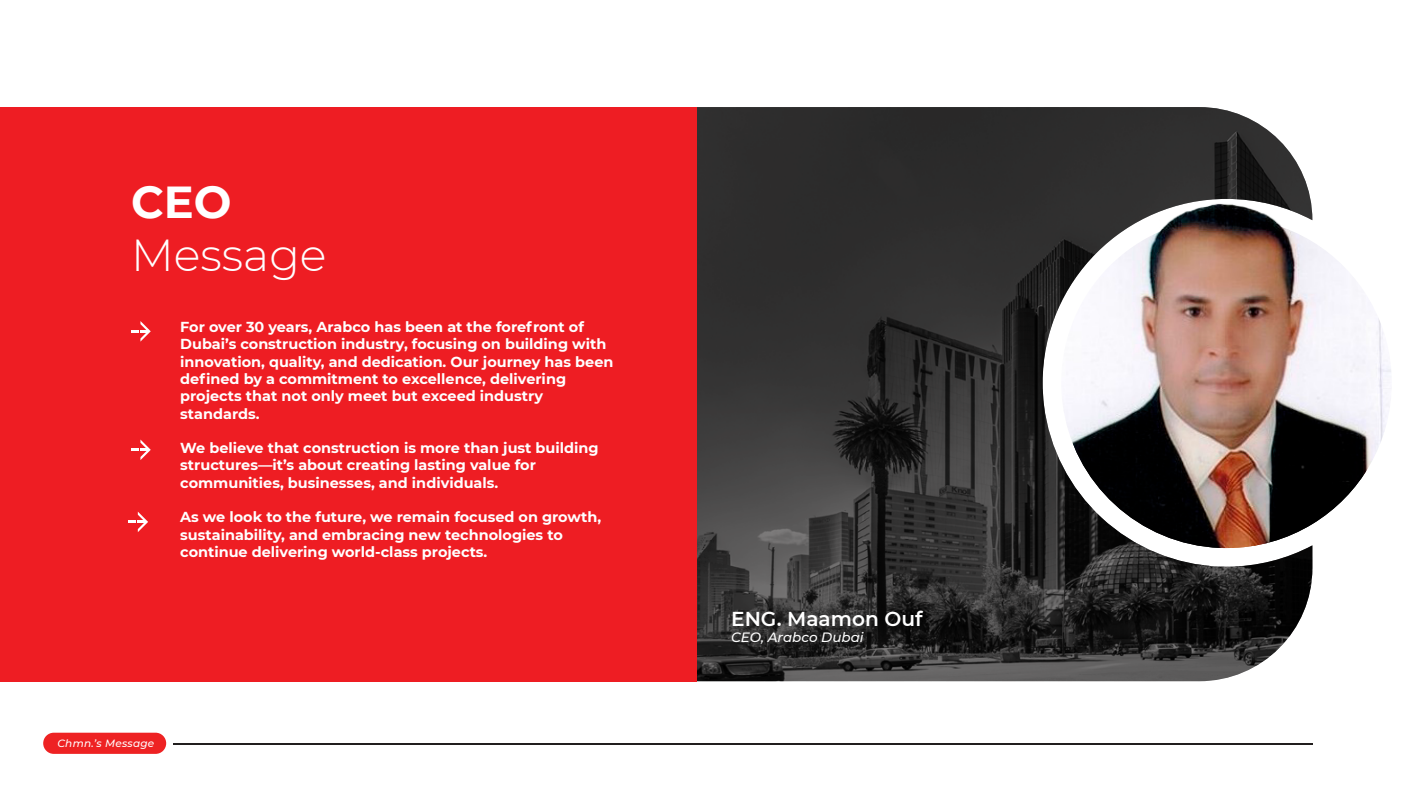
<style>
.page{position:relative;width:1425px;height:795px;background:#fff}
.page>*{position:absolute;margin:0;border:0;box-sizing:border-box;transform-origin:0 0}
.t1{font:300 44.7px "Montserrat";color:#fff}
.t2{font:700 44.7px "Montserrat";color:#fff}
.t3{font:600 20.1px "Montserrat";color:#fff}
.t4{font:700 14.4px/17.2px "Montserrat";color:#fff}
.t5{font:italic 500 13.5px "Montserrat";color:#fff}
.t6{font:italic 500 10.5px "Montserrat";letter-spacing:.025em;color:#fff}
</style>
<div class="page">
<svg style="left:697px;top:107px;width:615px;height:574px;background:#373636"></svg>
<div style="left:0;top:107px;width:697px;height:574px;background:#ee1d23"></div>
<svg style="left:131px;top:321px;width:20px;height:21px"></svg>
<svg style="left:131px;top:440px;width:20px;height:20px"></svg>
<svg style="left:128px;top:512px;width:20px;height:20px"></svg>
<div style="left:43px;top:733px;width:123px;height:21px;background:#ee2223;border-radius:11px"></div>
<hr style="left:173px;top:743px;width:1139px;height:2px;background:#211e1e">
<img style="left:1061px;top:171px;width:330px;height:377px">
<h1 class="t2" style="left:131px;top:169px;width:102px">CEO</h1>
<h1 class="t1" style="left:131px;top:225px;width:197px">Message</h1>
<p class="t4" style="left:180px;top:317px;width:435px">For over 30 years, Arabco has been at the forefront of Dubai’s construction industry, focusing on building with innovation, quality, and dedication. Our journey has been defined by a commitment to excellence, delivering projects that not only meet but exceed industry standards.</p>
<p class="t4" style="left:180px;top:439px;width:420px">We believe that construction is more than just building structures—it’s about creating lasting value for communities, businesses, and individuals.</p>
<p class="t4" style="left:180px;top:508px;width:423px">As we look to the future, we remain focused on growth, sustainability, and embracing new technologies to continue delivering world-class projects.</p>
<p class="t6" style="left:57px;top:736px;width:98px">Chmn.’s Message</p>
<h2 class="t3" style="left:731px;top:604px;width:193px">ENG. Maamon Ouf</h2>
<p class="t5" style="left:731px;top:628px;width:134px">CEO, Arabco Dubai</p>
</div>
